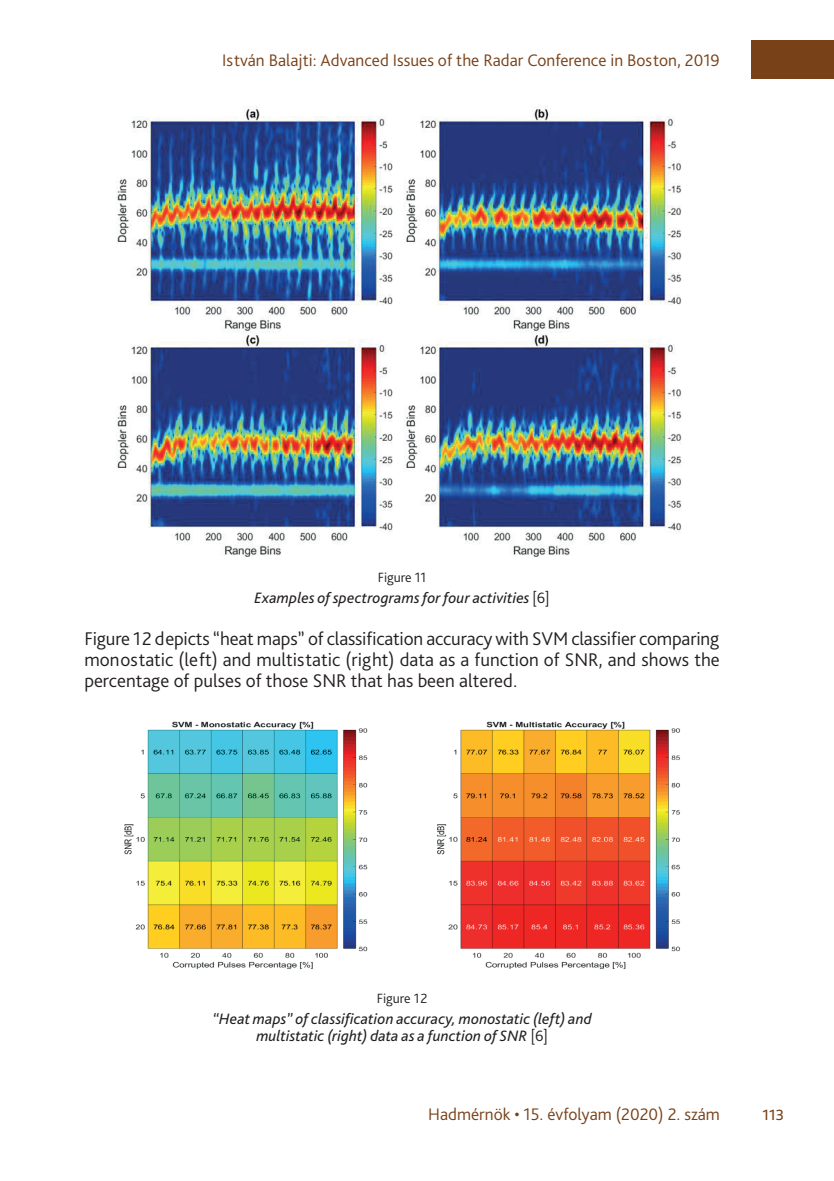
<style>
.page{position:relative;width:834px;height:1181px;background:#fff}
.page>*{position:absolute;margin:0;border:0;box-sizing:border-box;transform-origin:0 0}
._3_1_első_bekezdés{font:300 19.25px/21px "Bliss Pro";color:#231f20;text-align:justify}
.t1{font:300 19.25px "Bliss Pro";color:#784118}
.t2{font:300 17.5px "Bliss Pro";color:#784118}
._8_Ábra__képalárás{font:italic 15.75px/17.5px "Bliss Pro";letter-spacing:.01em;color:#231f20;text-align:center}
._8_Ábra_címe{font:300 14px "Bliss Pro";color:#231f20}
.s1{font-weight:300;font-style:normal}
</style>
<div class="page">
<div style="left:750px;top:41px;width:83px;height:38px;background:#784118"></div>
<img style="left:116px;top:106px;width:566px;height:451px">
<img style="left:124px;top:721px;width:557px;height:249px">
<p class="t2" style="left:222px;top:49px;width:499px">István Balajti: Advanced Issues of the Radar Conference in Boston, 2019</p>
<p class="_8_Ábra_címe" style="left:378px;top:569px;width:50px">Figure 11</p>
<p class="_8_Ábra__képalárás" style="left:254px;top:589px;width:296px">Examples of spectrograms for four activities <span class="s1">[6]</span></p>
<p class="_3_1_első_bekezdés" style="left:84px;top:628px;width:636px">Figure 12 depicts “heat maps” of classification accuracy with SVM classifier comparing monostatic (left) and multistatic (right) data as a function of SNR, and shows the percentage of pulses of those SNR that has been altered.</p>
<p class="_8_Ábra_címe" style="left:377px;top:989px;width:52px">Figure 12</p>
<p class="_8_Ábra__képalárás" style="left:212px;top:1009px;width:380px">“Heat maps” of classification accuracy, monostatic (left) and multistatic (right) data as a function of SNR <span class="s1">[6]</span></p>
<p class="t2" style="left:428px;top:1103px;width:293px">Hadmérnök • 15. évfolyam (2020) 2. szám</p>
<p class="t1" style="left:762px;top:1102px;width:23px">113</p>
</div>
